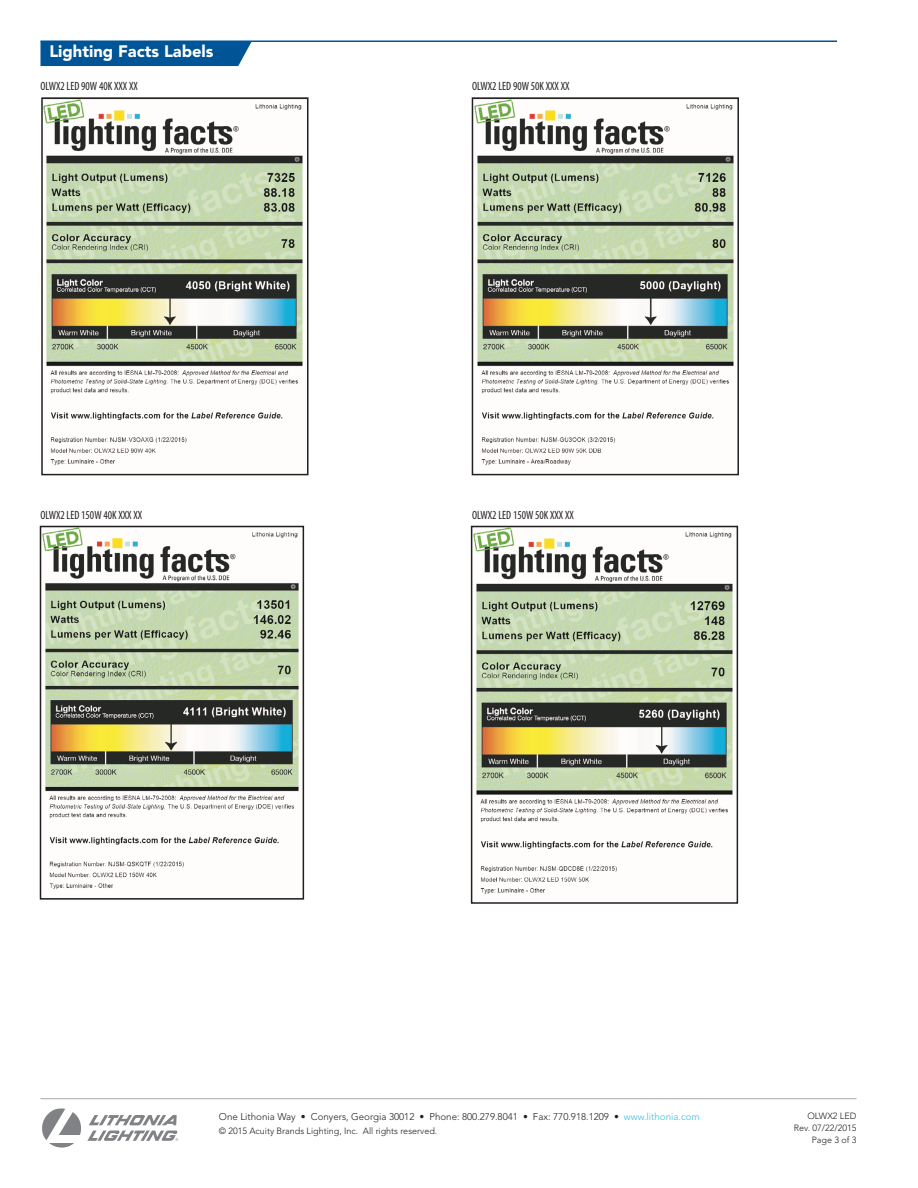
<style>
.page{position:relative;width:918px;height:1188px;background:#fff}
.page>*{position:absolute;margin:0;border:0;box-sizing:border-box;transform-origin:0 0}
.t1{font:900 16.5px "Avenir LT Std";color:#fff}
.t2{font:condensed 12px "Myriad Pro";color:#231f20;scale:.94 1}
.t3{font:300 9.75px "Avenir LT Std";color:#231f20}
.t4{font:300 9px/12px "Avenir LT Std";color:#231f20;text-align:right}
.s1{color:#3cbcde}
</style>
<div class="page">
<svg style="left:42px;top:1108px;width:136px;height:40px"></svg>
<hr style="left:40px;top:1098px;width:816px;height:1px;background:#a7a9ac">
<hr style="left:40px;top:40px;width:797px;height:2px;background:#005596">
<div style="left:40px;top:41px;width:212px;height:25px;background:#005596"></div>
<img style="left:44px;top:100px;width:259px;height:365px">
<div style="left:41px;top:97px;width:268px;height:378px;border:2px solid #231f20"></div>
<img style="left:475px;top:100px;width:259px;height:365px">
<div style="left:472px;top:97px;width:267px;height:378px;border:2px solid #231f20"></div>
<img style="left:474px;top:529px;width:259px;height:365px">
<div style="left:471px;top:526px;width:267px;height:378px;border:2px solid #231f20"></div>
<img style="left:43px;top:529px;width:256px;height:360px">
<div style="left:40px;top:526px;width:264px;height:374px;border:2px solid #231f20"></div>
<h1 class="t1" style="left:49px;top:41px;width:166px">Lighting Facts Labels</h1>
<p class="t2" style="left:40px;top:80px;width:105px">OLWX2 LED 90W 40K XXX XX</p>
<p class="t2" style="left:472px;top:80px;width:105px">OLWX2 LED 90W 50K XXX XX</p>
<p class="t2" style="left:40px;top:509px;width:110px">OLWX2 LED 150W 40K XXX XX</p>
<p class="t2" style="left:472px;top:509px;width:110px">OLWX2 LED 150W 50K XXX XX</p>
<p class="t3" style="left:219px;top:1110px;width:482px">One Lithonia Way • Conyers, Georgia 30012 • Phone: 800.279.8041 • Fax: 770.918.1209 • <span class="s1">www.lithonia.com</span></p>
<p class="t4" style="left:219px;top:1125px;width:220px">© 2015 Acuity Brands Lighting, Inc. All rights reserved.</p>
<p class="t4" style="left:794px;top:1110px;width:64px">OLWX2 LED<br>Rev. 07/22/2015<br>Page 3 of 3</p>
</div>
